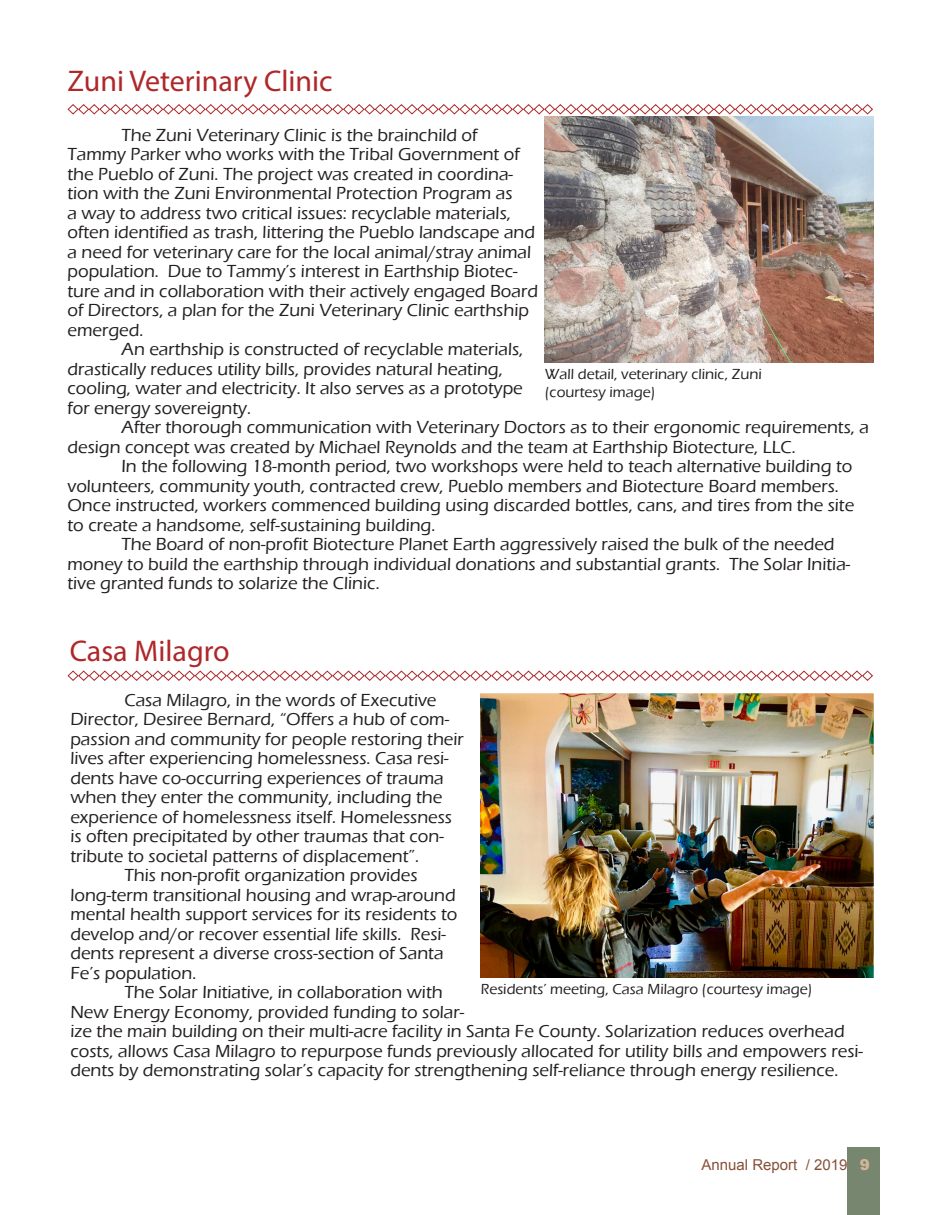
<style>
.page{position:relative;width:945px;height:1215px;background:#fff}
.page>*{position:absolute;margin:0;border:0;box-sizing:border-box;transform-origin:0 0}
.t1{font:30px "Myriad Pro";color:#af2729}
.t2{font:500 18px/19.5px "Eras ITC";color:#231f20}
.t3{font:500 15px "Eras ITC";color:#231f20}
.t4{font:15px "Arial";color:#875037}
.s1{font-weight:900;color:#d0b798}
</style>
<div class="page">
<div style="left:848px;top:1148px;width:32px;height:67px;background:#77866f"></div>
<svg style="left:67px;top:670px;width:806px;height:11px"></svg>
<svg style="left:67px;top:104px;width:806px;height:11px"></svg>
<img style="left:481px;top:695px;width:391px;height:282px">
<div style="left:472px;top:686px;width:409px;height:300px;border:8px solid #fff"></div>
<img style="left:545px;top:116px;width:328px;height:247px">
<p class="t1" style="left:68px;top:62px;width:267px">Zuni Veterinary Clinic</p>
<p class="t2" style="left:122px;top:125px;width:358px">The Zuni Veterinary Clinic is the brainchild of</p>
<p class="t2" style="left:68px;top:145px;width:472px">Tammy Parker who works with the Tribal Government of the Pueblo of Zuni. The project was created in coordina&shy;tion with the Zuni Environmental Protection Program as<br>a way to address two critical issues: recyclable materials, often identified as trash, littering the Pueblo landscape and a need for veterinary care for the local animal/stray animal population. Due to Tammy’s interest in Earthship Biotec&shy;ture and in collaboration with their actively engaged Board of Directors, a plan for the Zuni Veterinary Clinic earthship emerged.</p>
<p class="t2" style="left:68px;top:340px;width:457px;text-indent:54px">An earthship is constructed of recyclable materials, drastically reduces utility bills, provides natural heating, cooling, water and electricity. It also serves as a prototype for energy sovereignty.</p>
<p class="t2" style="left:68px;top:418px;width:803px;text-indent:54px">After thorough communication with Veterinary Doctors as to their ergonomic requirements, a design concept was created by Michael Reynolds and the team at Earthship Biotecture, LLC.</p>
<p class="t2" style="left:68px;top:457px;width:788px;text-indent:54px">In the following 18-month period, two workshops were held to teach alternative building to volunteers, community youth, contracted crew, Pueblo members and Biotecture Board members.<br>Once instructed, workers commenced building using discarded bottles, cans, and tires from the site to create a handsome, self-sustaining building.</p>
<p class="t2" style="left:68px;top:535px;width:784px;text-indent:54px">The Board of non-profit Biotecture Planet Earth aggressively raised the bulk of the needed money to build the earthship through individual donations and substantial grants. The Solar Initia&shy;tive granted funds to solarize the Clinic.</p>
<p class="t3" style="left:545px;top:366px;width:218px">Wall detail, veterinary clinic, Zuni</p>
<p class="t3" style="left:545px;top:384px;width:112px">(courtesy image)</p>
<p class="t1" style="left:70px;top:632px;width:161px">Casa Milagro</p>
<p class="t2" style="left:70px;top:690px;width:395px;text-indent:54px">Casa Milagro, in the words of Executive Director, Desiree Bernard, “Offers a hub of com&shy;passion and community for people restoring their lives after experiencing homelessness. Casa resi&shy;dents have co-occurring experiences of trauma when they enter the community, including the experience of homelessness itself. Homelessness is often precipitated by other traumas that con&shy;tribute to societal patterns of displacement”.</p>
<p class="t2" style="left:70px;top:866px;width:389px;text-indent:54px">This non-profit organization provides long-term transitional housing and wrap-around mental health support services for its residents to develop and/or recover essential life skills. Resi&shy;dents represent a diverse cross-section of Santa Fe’s population.</p>
<p class="t2" style="left:70px;top:983px;width:794px;text-indent:54px">The Solar Initiative, in collaboration with<br>New Energy Economy, provided funding to solar-<br>ize the main building on their multi-acre facility in Santa Fe County. Solarization reduces overhead costs, allows Casa Milagro to repurpose funds previously allocated for utility bills and empowers resi&shy;dents by demonstrating solar’s capacity for strengthening self-reliance through energy resilience.</p>
<p class="t3" style="left:481px;top:980px;width:333px">Residents’ meeting, Casa Milagro (courtesy image)</p>
<p class="t4" style="left:702px;top:1155px;width:170px">Annual Report / 2019 <span class="s1">9</span></p>
</div>
